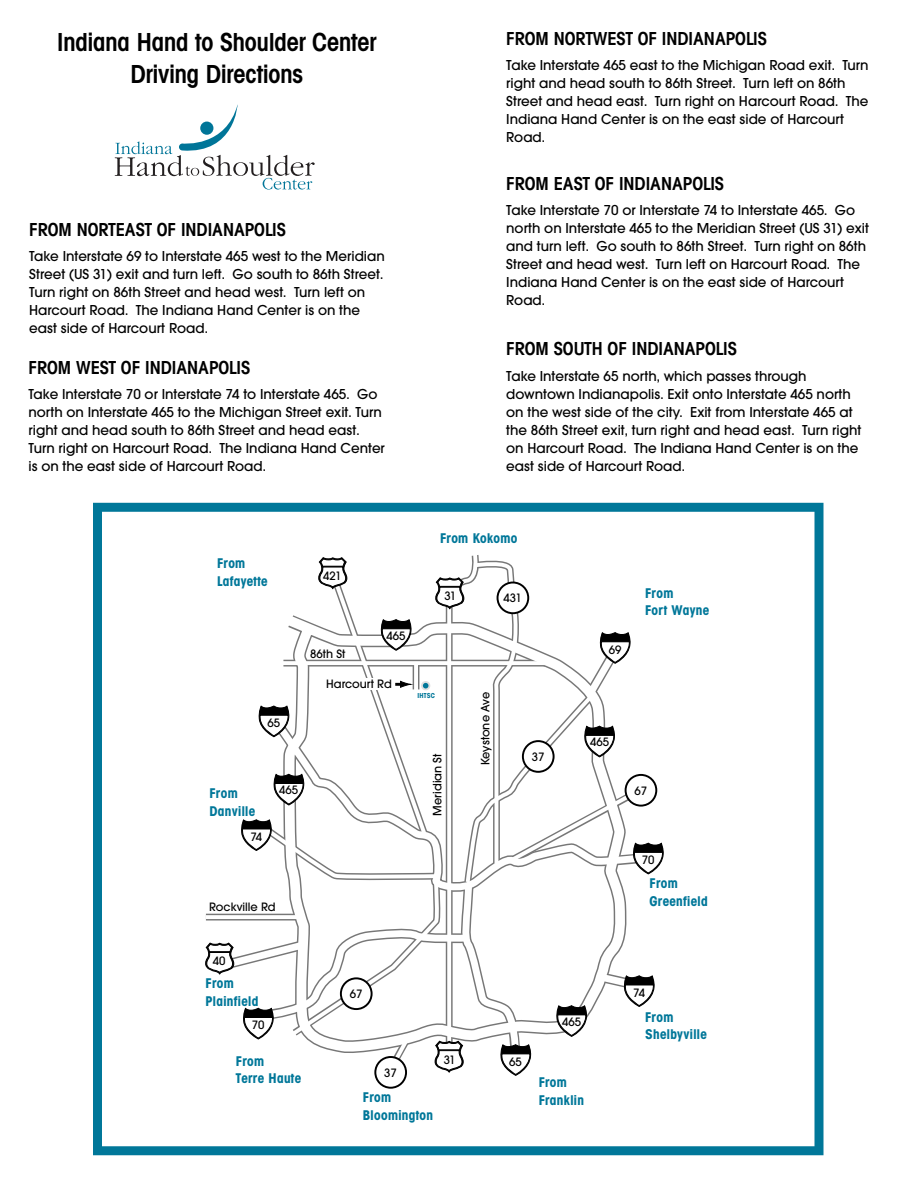
<style>
.page{position:relative;width:918px;height:1188px;background:#fff}
.page>*{position:absolute;margin:0;border:0;box-sizing:border-box;transform-origin:0 0}
.t1{font:600 27px/32.4px "Avant Garde Cd ITC";color:#000;text-align:center}
.t2{font:600 19.5px "Avant Garde Cd ITC";color:#000}
.t3{font:15px/18px "Avant Garde Md ITC";color:#000}
.t4{font:700 14.7px/17.5px "Avant Garde Cd Md ITC";letter-spacing:.025em;color:#079}
.t5{font:12.6px "Avant Garde Md ITC";color:#000}
.t6{font:700 7.5px "Avant Garde Cd Md ITC";letter-spacing:.025em;color:#079}
</style>
<div class="page">
<svg style="left:115px;top:104px;width:200px;height:86px"></svg>
<svg style="left:93px;top:503px;width:731px;height:652px"></svg>
<svg style="left:375px;top:1057px;width:31px;height:31px"></svg>
<div style="left:374px;top:1056px;width:33px;height:33px;border:2px solid #000;border-radius:50%"></div>
<svg style="left:205px;top:549px;width:459px;height:527px"></svg>
<h1 class="t1" style="left:57px;top:26px;width:321px">Indiana Hand to Shoulder Center<br>Driving Directions</h1>
<h2 class="t2" style="left:29px;top:217px;width:258px">FROM NORTEAST OF INDIANAPOLIS</h2>
<p class="t3" style="left:29px;top:247px;width:357px">Take Interstate 69 to Interstate 465 west to the Meridian Street (US 31) exit and turn left. Go south to 86th Street.<br>Turn right on 86th Street and head west. Turn left on Harcourt Road. The Indiana Hand Center is on the east side of Harcourt Road.</p>
<h2 class="t2" style="left:28px;top:356px;width:223px">FROM WEST OF INDIANAPOLIS</h2>
<p class="t3" style="left:28px;top:385px;width:358px">Take Interstate 70 or Interstate 74 to Interstate 465. Go north on Interstate 465 to the Michigan Street exit. Turn right and head south to 86th Street and head east.<br>Turn right on Harcourt Road. The Indiana Hand Center is on the east side of Harcourt Road.</p>
<h2 class="t2" style="left:506px;top:27px;width:262px">FROM NORTWEST OF INDIANAPOLIS</h2>
<p class="t3" style="left:506px;top:56px;width:364px">Take Interstate 465 east to the Michigan Road exit. Turn right and head south to 86th Street. Turn left on 86th Street and head east. Turn right on Harcourt Road. The Indiana Hand Center is on the east side of Harcourt Road.</p>
<h2 class="t2" style="left:506px;top:172px;width:219px">FROM EAST OF INDIANAPOLIS</h2>
<p class="t3" style="left:506px;top:201px;width:364px">Take Interstate 70 or Interstate 74 to Interstate 465. Go north on Interstate 465 to the Meridian Street (US 31) exit and turn left. Go south to 86th Street. Turn right on 86th Street and head west. Turn left on Harcourt Road. The Indiana Hand Center is on the east side of Harcourt Road.</p>
<h2 class="t2" style="left:506px;top:337px;width:232px">FROM SOUTH OF INDIANAPOLIS</h2>
<p class="t3" style="left:506px;top:367px;width:357px">Take Interstate 65 north, which passes through downtown Indianapolis. Exit onto Interstate 465 north on the west side of the city. Exit from Interstate 465 at the 86th Street exit, turn right and head east. Turn right on Harcourt Road. The Indiana Hand Center is on the east side of Harcourt Road.</p>
<p class="t4" style="left:217px;top:554px;width:52px">From<br>Lafayette</p>
<p class="t5" style="left:268px;top:716px;width:14px">65</p>
<p class="t4" style="left:210px;top:784px;width:47px">From<br>Danville</p>
<p class="t5" style="left:279px;top:783px;width:21px">465</p>
<p class="t5" style="left:250px;top:829px;width:13px">74</p>
<p class="t5" style="left:323px;top:569px;width:20px">421</p>
<p class="t5" style="left:387px;top:628px;width:21px">465</p>
<p class="t5" style="left:310px;top:646px;width:37px">86th St</p>
<p class="t5" style="left:326px;top:677px;width:67px">Harcourt Rd</p>
<p class="t4" style="left:440px;top:529px;width:79px">From Kokomo</p>
<p class="t5" style="left:444px;top:589px;width:13px">31</p>
<p class="t5" style="left:504px;top:591px;width:20px">431</p>
<p class="t6" style="left:417px;top:691px;width:19px">IHTSC</p>
<p class="t5" style="left:430px;top:816px;width:64px;rotate:-90deg">Meridian St</p>
<p class="t5" style="left:478px;top:765px;width:75px;rotate:-90deg">Keystone Ave</p>
<p class="t5" style="left:532px;top:749px;width:14px">37</p>
<p class="t5" style="left:209px;top:900px;width:68px">Rockville Rd</p>
<p class="t5" style="left:213px;top:954px;width:14px">40</p>
<p class="t4" style="left:206px;top:975px;width:54px">From<br>Plainfield</p>
<p class="t5" style="left:252px;top:1018px;width:14px">70</p>
<p class="t5" style="left:350px;top:987px;width:14px">67</p>
<p class="t5" style="left:609px;top:642px;width:14px">69</p>
<p class="t4" style="left:645px;top:584px;width:66px">From<br>Fort Wayne</p>
<p class="t5" style="left:590px;top:735px;width:21px">465</p>
<p class="t5" style="left:634px;top:783px;width:14px">67</p>
<p class="t5" style="left:642px;top:853px;width:14px">70</p>
<p class="t4" style="left:650px;top:874px;width:60px">From<br>Greenfield</p>
<p class="t5" style="left:562px;top:1014px;width:21px">465</p>
<p class="t5" style="left:633px;top:985px;width:13px">74</p>
<p class="t4" style="left:645px;top:1008px;width:63px">From<br>Shelbyville</p>
<p class="t4" style="left:236px;top:1052px;width:67px">From<br>Terre Haute</p>
<p class="t5" style="left:384px;top:1065px;width:14px">37</p>
<p class="t4" style="left:363px;top:1088px;width:72px">From<br>Bloomington</p>
<p class="t5" style="left:444px;top:1052px;width:13px">31</p>
<p class="t5" style="left:509px;top:1054px;width:14px">65</p>
<p class="t4" style="left:539px;top:1074px;width:47px">From<br>Franklin</p>
</div>
